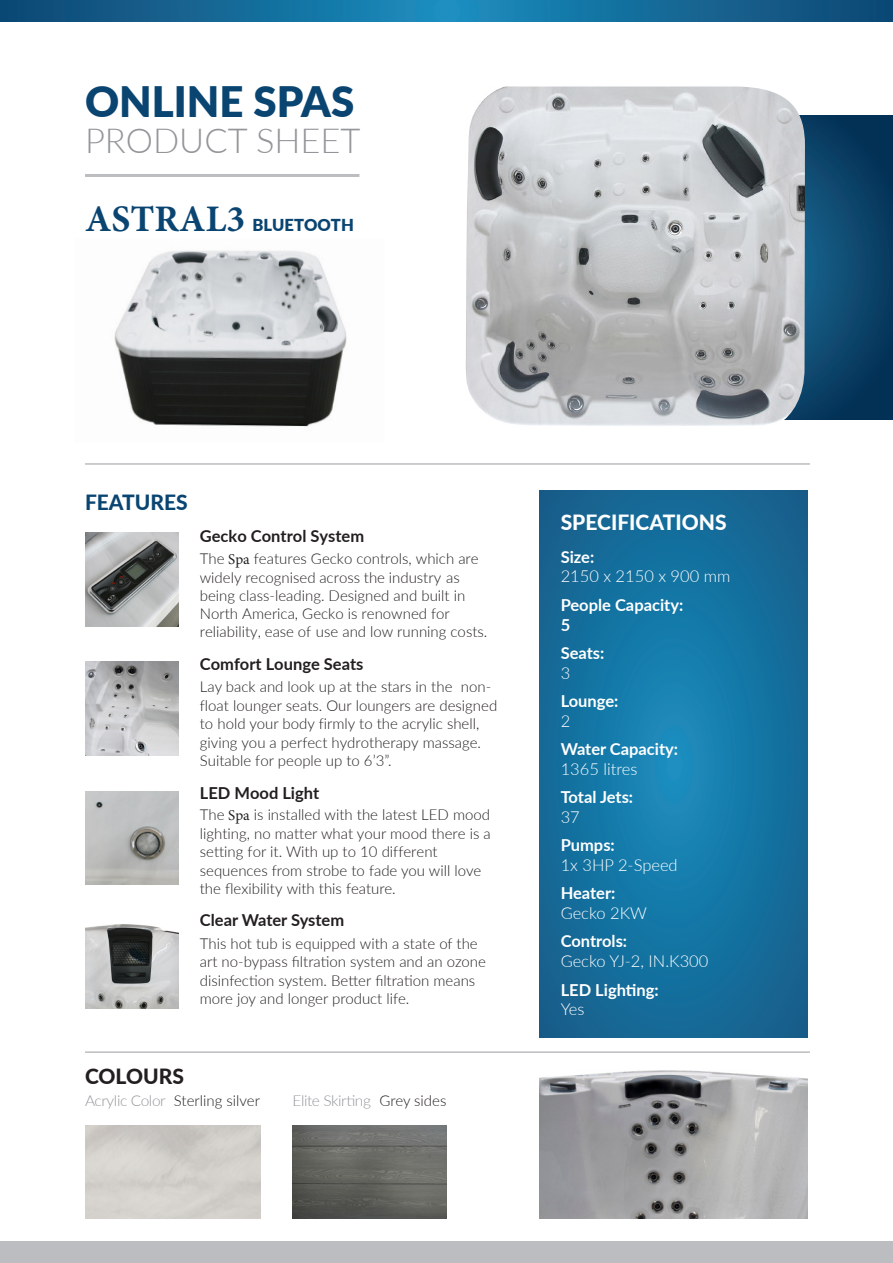
<style>
.page{position:relative;width:893px;height:1263px;background:#fff}
.page>*{position:absolute;margin:0;border:0;box-sizing:border-box;transform-origin:0 0}
.t1{font:900 42px "Lato";color:#0a4572}
.t2{font:700 37.5px "Minion Pro";color:#0a4572}
.t3{font:300 34.5px "Lato";color:#939598}
.t4{font:800 21px "Lato";color:#fff}
.t5{font:800 21px "Lato";color:#0a4572}
.t6{font:800 21px "Lato";color:#231f20}
.t7{font:700 16.5px/19.8px "Lato";color:#fff}
.t8{font:300 16.5px "Lato";color:#fff}
.t9{font:700 16.5px "Lato";color:#231f20}
.t10{font:900 16.5px "Lato";color:#0a4572}
.t11{font:300 15px/18.3px "Lato";color:#231f20}
.t12{font:300 15px "Lato";letter-spacing:-.025em;color:#939598}
.s1{font-family:"Minion Pro";font-weight:400}
</style>
<div class="page">
<svg style="left:805px;top:115px;width:88px;height:304px;background:#0b4268"></svg>
<img style="left:114px;top:250px;width:233px;height:177px">
<img style="left:465px;top:87px;width:340px;height:339px">
<hr style="left:85px;top:174px;width:274px;height:3px;background:#bcbdc0">
<hr style="left:85px;top:463px;width:725px;height:2px;background:#bcbdc0">
<hr style="left:85px;top:1051px;width:725px;height:2px;background:#bcbdc0">
<img style="left:85px;top:533px;width:94px;height:93px">
<img style="left:292px;top:1125px;width:154px;height:94px">
<img style="left:539px;top:1070px;width:269px;height:149px">
<img style="left:85px;top:662px;width:94px;height:93px">
<img style="left:85px;top:791px;width:94px;height:94px">
<img style="left:85px;top:924px;width:94px;height:85px">
<svg style="left:539px;top:491px;width:269px;height:546px;background:#15719f"></svg>
<svg style="left:0;top:0;width:893px;height:21px;background:#146997"></svg>
<div style="left:0;top:1242px;width:893px;height:21px;background:#bcbdc0"></div>
<p class="t1" style="left:85px;top:70px;width:271px">ONLINE SPAS</p>
<p class="t3" style="left:85px;top:116px;width:277px">PRODUCT SHEET</p>
<p class="t2" style="left:85px;top:192px;width:162px">ASTRAL3</p>
<p class="t10" style="left:253px;top:212px;width:103px">BLUETOOTH</p>
<p class="t5" style="left:85px;top:486px;width:104px">FEATURES</p>
<p class="t9" style="left:200px;top:524px;width:166px">Gecko Control System</p>
<p class="t11" style="left:200px;top:549px;width:289px">The <span class="s1">Spa</span> features Gecko controls, which are widely recognised across the industry as being class-leading. Designed and built in North America, Gecko is renowned for reliability, ease of use and low running costs.</p>
<p class="t9" style="left:200px;top:652px;width:165px">Comfort Lounge Seats</p>
<p class="t11" style="left:200px;top:677px;width:299px">Lay back and look up at the stars in the non&shy;float lounger seats. Our loungers are designed to hold your body firmly to the acrylic shell, giving you a perfect hydrotherapy massage.<br>Suitable for people up to 6’3”.</p>
<p class="t9" style="left:200px;top:780px;width:121px">LED Mood Light</p>
<p class="t11" style="left:200px;top:805px;width:292px">The <span class="s1">Spa</span> is installed with the latest LED mood lighting, no matter what your mood there is a setting for it. With up to 10 different sequences from strobe to fade you will love the flexibility with this feature.</p>
<p class="t9" style="left:200px;top:908px;width:146px">Clear Water System</p>
<p class="t11" style="left:200px;top:933px;width:288px">This hot tub is equipped with a state of the art no-bypass filtration system and an ozone disinfection system. Better filtration means more joy and longer product life.</p>
<p class="t6" style="left:85px;top:1060px;width:100px">COLOURS</p>
<p class="t12" style="left:85px;top:1090px;width:82px">Acrylic Color</p>
<p class="t11" style="left:174px;top:1091px;width:88px">Sterling silver</p>
<p class="t12" style="left:292px;top:1090px;width:80px">Elite Skirting</p>
<p class="t11" style="left:380px;top:1091px;width:68px">Grey sides</p>
<p class="t4" style="left:561px;top:507px;width:167px">SPECIFICATIONS</p>
<p class="t7" style="left:561px;top:546px;width:35px">Size:</p>
<p class="t8" style="left:561px;top:565px;width:171px">2150 x 2150 x 900 mm</p>
<p class="t7" style="left:561px;top:594px;width:124px">People Capacity:<br>5</p>
<p class="t7" style="left:561px;top:642px;width:45px">Seats:</p>
<p class="t8" style="left:561px;top:661px;width:11px">3</p>
<p class="t7" style="left:561px;top:690px;width:59px">Lounge:</p>
<p class="t8" style="left:561px;top:709px;width:11px">2</p>
<p class="t7" style="left:561px;top:738px;width:119px">Water Capacity:</p>
<p class="t8" style="left:561px;top:757px;width:78px">1365 litres</p>
<p class="t7" style="left:561px;top:786px;width:74px">Total Jets:</p>
<p class="t8" style="left:561px;top:805px;width:21px">37</p>
<p class="t7" style="left:561px;top:834px;width:56px">Pumps:</p>
<p class="t8" style="left:561px;top:854px;width:119px">1x 3HP 2-Speed</p>
<p class="t7" style="left:561px;top:883px;width:56px">Heater:</p>
<p class="t8" style="left:561px;top:902px;width:88px">Gecko 2KW</p>
<p class="t7" style="left:561px;top:931px;width:68px">Controls:</p>
<p class="t8" style="left:561px;top:950px;width:149px">Gecko YJ-2, IN.K300</p>
<p class="t7" style="left:561px;top:979px;width:100px">LED Lighting:</p>
<p class="t8" style="left:561px;top:998px;width:25px">Yes</p>
</div>
